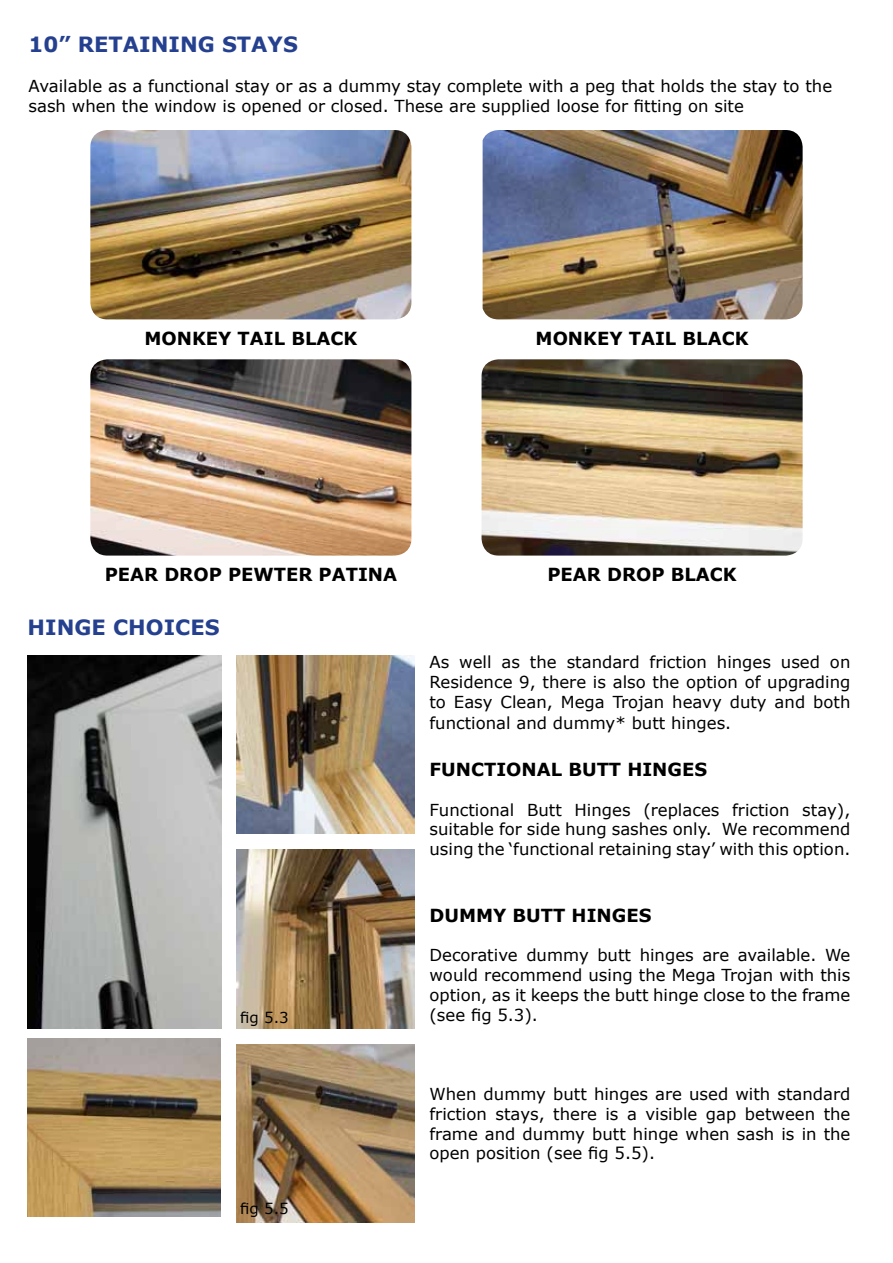
<style>
.page{position:relative;width:893px;height:1263px;background:#fff}
.page>*{position:absolute;margin:0;border:0;box-sizing:border-box;transform-origin:0 0}
.t1{font:700 21px "Verdana";color:#25408f}
.t2{font:700 18px "Verdana";color:#000}
.t3{font:16.5px/19.8px "Verdana";color:#000;text-align:justify}
.t4{font:15px "Verdana";color:#000}
</style>
<div class="page">
<img style="left:90px;top:130px;width:321px;height:189px">
<img style="left:483px;top:130px;width:320px;height:189px">
<img style="left:90px;top:359px;width:321px;height:197px">
<img style="left:482px;top:359px;width:321px;height:197px">
<img style="left:28px;top:655px;width:193px;height:373px">
<img style="left:236px;top:655px;width:178px;height:178px">
<img style="left:236px;top:850px;width:178px;height:178px">
<img style="left:236px;top:1044px;width:178px;height:178px">
<img style="left:28px;top:1038px;width:193px;height:179px">
<p class="t1" style="left:29px;top:30px;width:271px">10” RETAINING STAYS</p>
<p class="t3" style="left:29px;top:76px;width:805px">Available as a functional stay or as a dummy stay complete with a peg that holds the stay to the sash when the window is opened or closed. These are supplied loose for fitting on site</p>
<p class="t2" style="left:144px;top:326px;width:214px">MONKEY TAIL BLACK</p>
<p class="t2" style="left:536px;top:326px;width:214px">MONKEY TAIL BLACK</p>
<p class="t2" style="left:105px;top:562px;width:294px">PEAR DROP PEWTER PATINA</p>
<p class="t2" style="left:547px;top:562px;width:191px">PEAR DROP BLACK</p>
<p class="t1" style="left:28px;top:613px;width:193px">HINGE CHOICES</p>
<p class="t3" style="left:429px;top:652px;width:422px">As well as the standard friction hinges used on Residence 9, there is also the option of upgrading to Easy Clean, Mega Trojan heavy duty and both</p>
<p class="t3" style="left:429px;top:713px;width:303px">functional and dummy* butt hinges.</p>
<p class="t2" style="left:429px;top:757px;width:279px">FUNCTIONAL BUTT HINGES</p>
<p class="t3" style="left:429px;top:799px;width:422px">Functional Butt Hinges (replaces friction stay), suitable for side hung sashes only. We recommend using the ‘functional retaining stay’ with this option.</p>
<p class="t4" style="left:240px;top:1007px;width:50px">fig 5.3</p>
<p class="t4" style="left:240px;top:1199px;width:50px">fig 5.5</p>
<p class="t2" style="left:429px;top:902px;width:223px">DUMMY BUTT HINGES</p>
<p class="t3" style="left:429px;top:945px;width:422px">Decorative dummy butt hinges are available. We would recommend using the Mega Trojan with this option, as it keeps the butt hinge close to the frame (see fig 5.3).</p>
<p class="t3" style="left:429px;top:1084px;width:422px">When dummy butt hinges are used with standard friction stays, there is a visible gap between the frame and dummy butt hinge when sash is in the open position (see fig 5.5).</p>
</div>
